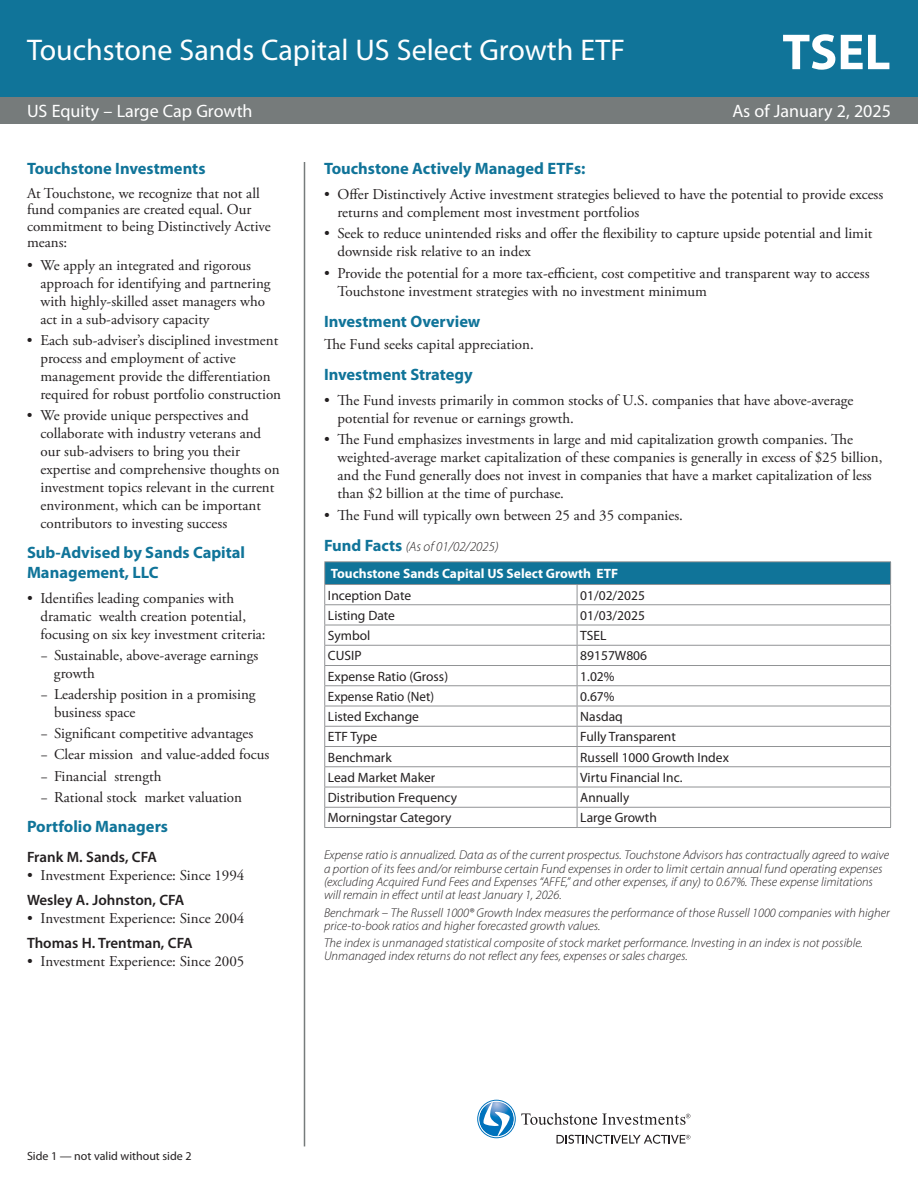
<style>
.page{position:relative;width:918px;height:1188px;background:#fff}
.page>*{position:absolute;margin:0;border:0;box-sizing:border-box;transform-origin:0 0}
.t1{font:700 51px "Myriad Pro";color:#fff}
.t2{font:30px "Myriad Pro";color:#fff}
.t3{font:18px "Myriad Pro";color:#fff}
.t4{font:700 16.5px/19.8px "Myriad Pro";color:#107499}
.t5{font:15px/18px "Adobe Garamond Pro";color:#231f20}
.t6{font:600 15px "Myriad Pro";color:#231f20}
.t7{font:13.5px "Myriad Pro";color:#231f20}
.t8{font:700 13.5px "Myriad Pro";color:#fff}
.t9{font:italic 300 13.5px "Myriad Pro";color:#231f20}
.t10{font:italic 300 12.75px/13px "Myriad Pro";color:#231f20}
.t11{font:12px "Myriad Pro";color:#231f20}
.s1{font-weight:700;font-style:normal;font-size:16.5px;color:#107499}
</style>
<div class="page">
<hr style="left:304px;top:162px;width:1px;height:984px;background:#767b7b">
<div style="left:325px;top:562px;width:566px;height:23px;background:#107499"></div>
<svg style="left:578px;top:686px;width:312px;height:121px"></svg>
<hr style="left:324px;top:561px;width:253px;height:1px;background:#919395">
<hr style="left:577px;top:561px;width:314px;height:1px;background:#919395">
<hr style="left:324px;top:584px;width:253px;height:1px;background:#919395">
<hr style="left:577px;top:584px;width:314px;height:1px;background:#919395">
<hr style="left:324px;top:604px;width:253px;height:1px;background:#919395">
<hr style="left:577px;top:604px;width:314px;height:1px;background:#919395">
<hr style="left:324px;top:625px;width:253px;height:1px;background:#919395">
<hr style="left:577px;top:625px;width:314px;height:1px;background:#919395">
<hr style="left:324px;top:645px;width:253px;height:1px;background:#919395">
<hr style="left:577px;top:645px;width:314px;height:1px;background:#919395">
<hr style="left:324px;top:665px;width:253px;height:1px;background:#919395">
<hr style="left:577px;top:665px;width:314px;height:1px;background:#919395">
<hr style="left:324px;top:685px;width:253px;height:1px;background:#919395">
<hr style="left:577px;top:685px;width:314px;height:1px;background:#919395">
<hr style="left:324px;top:706px;width:253px;height:1px;background:#919395">
<hr style="left:577px;top:706px;width:314px;height:1px;background:#919395">
<hr style="left:324px;top:726px;width:253px;height:1px;background:#919395">
<hr style="left:577px;top:726px;width:314px;height:1px;background:#919395">
<hr style="left:324px;top:746px;width:253px;height:1px;background:#919395">
<hr style="left:577px;top:746px;width:314px;height:1px;background:#919395">
<hr style="left:324px;top:766px;width:253px;height:1px;background:#919395">
<hr style="left:577px;top:766px;width:314px;height:1px;background:#919395">
<hr style="left:324px;top:787px;width:253px;height:1px;background:#919395">
<hr style="left:577px;top:787px;width:314px;height:1px;background:#919395">
<hr style="left:324px;top:807px;width:253px;height:1px;background:#919395">
<svg style="left:324px;top:562px;width:1px;height:265px"></svg>
<hr style="left:577px;top:807px;width:314px;height:1px;background:#919395">
<svg style="left:577px;top:585px;width:1px;height:242px"></svg>
<svg style="left:890px;top:562px;width:1px;height:265px"></svg>
<hr style="left:324px;top:827px;width:253px;height:1px;background:#919395">
<hr style="left:577px;top:827px;width:314px;height:1px;background:#919395">
<div style="left:0;top:0;width:918px;height:98px;background:#107499"></div>
<div style="left:0;top:97px;width:918px;height:27px;background:#767b7b"></div>
<svg style="left:477px;top:1100px;width:213px;height:44px"></svg>
<h1 class="t1" style="left:782px;top:23px;width:110px">TSEL</h1>
<h2 class="t2" style="left:27px;top:34px;width:600px">Touchstone Sands Capital US Select Growth ETF</h2>
<p class="t3" style="left:27px;top:102px;width:227px">US Equity – Large Cap Growth</p>
<p class="t3" style="left:732px;top:102px;width:160px">As of January 2, 2025</p>
<p class="t4" style="left:27px;top:159px;width:180px">Touchstone Investments</p>
<p class="t5" style="left:27px;top:185px;width:245px;line-height:16.5px">At Touchstone, we recognize that not all fund companies are created equal. Our commitment to being Distinctively Active means:</p>
<p class="t5" style="left:40px;top:256px;width:232px;text-indent:-13px">• We apply an integrated and rigorous approach for identifying and partnering with highly-skilled asset managers who act in a sub-advisory capacity</p>
<p class="t5" style="left:40px;top:332px;width:242px;text-indent:-14px">• Each sub-adviser’s disciplined investment process and employment of active management provide the differentiation required for robust portfolio construction</p>
<p class="t5" style="left:40px;top:407px;width:241px;text-indent:-14px">• We provide unique perspectives and collaborate with industry veterans and our sub-advisers to bring you their expertise and comprehensive thoughts on investment topics relevant in the current environment, which can be important contributors to investing success</p>
<p class="t4" style="left:27px;top:543px;width:220px">Sub-Advised by Sands Capital<br>Management, LLC</p>
<p class="t5" style="left:40px;top:589px;width:227px;text-indent:-14px">• Identifies leading companies with dramatic wealth creation potential, focusing on six key investment criteria:</p>
<p class="t5" style="left:54px;top:647px;width:206px;text-indent:-13px">− Sustainable, above-average earnings growth</p>
<p class="t5" style="left:54px;top:686px;width:203px;text-indent:-14px">− Leadership position in a promising business space</p>
<p class="t5" style="left:40px;top:723px;width:230px;line-height:21.3px">− Significant competitive advantages<br>− Clear mission and value-added focus − Financial strength<br>− Rational stock market valuation</p>
<p class="t4" style="left:27px;top:817px;width:143px">Portfolio Managers</p>
<p class="t6" style="left:27px;top:848px;width:131px">Frank M. Sands, CFA</p>
<p class="t5" style="left:27px;top:867px;width:219px">• Investment Experience: Since 1994</p>
<p class="t6" style="left:27px;top:891px;width:159px">Wesley A. Johnston, CFA</p>
<p class="t5" style="left:27px;top:910px;width:219px">• Investment Experience: Since 2004</p>
<p class="t6" style="left:27px;top:934px;width:167px">Thomas H. Trentman, CFA</p>
<p class="t5" style="left:27px;top:953px;width:219px">• Investment Experience: Since 2005</p>
<p class="t4" style="left:324px;top:159px;width:263px">Touchstone Actively Managed ETFs:</p>
<p class="t5" style="left:338px;top:186px;width:547px;text-indent:-14px">• Offer Distinctively Active investment strategies believed to have the potential to provide excess returns and complement most investment portfolios</p>
<p class="t5" style="left:338px;top:225px;width:537px;text-indent:-14px">• Seek to reduce unintended risks and offer the flexibility to capture upside potential and limit downside risk relative to an index</p>
<p class="t5" style="left:338px;top:264px;width:534px;text-indent:-14px">• Provide the potential for a more tax-efficient, cost competitive and transparent way to access<br>Touchstone investment strategies with no investment minimum</p>
<p class="t4" style="left:324px;top:312px;width:158px">Investment Overview</p>
<p class="t5" style="left:324px;top:336px;width:211px">The Fund seeks capital appreciation.</p>
<p class="t4" style="left:324px;top:365px;width:150px">Investment Strategy</p>
<p class="t5" style="left:338px;top:392px;width:518px;text-indent:-14px">• The Fund invests primarily in common stocks of U.S. companies that have above-average potential for revenue or earnings growth.</p>
<p class="t5" style="left:338px;top:431px;width:547px;text-indent:-14px">• The Fund emphasizes investments in large and mid capitalization growth companies. The weighted-average market capitalization of these companies is generally in excess of $25 billion, and the Fund generally does not invest in companies that have a market capitalization of less than $2 billion at the time of purchase.</p>
<p class="t5" style="left:324px;top:506px;width:360px">• The Fund will typically own between 25 and 35 companies.</p>
<p class="t9" style="left:324px;top:539px;width:176px"><span class="s1">Fund Facts</span> (As of 01/02/2025)</p>
<p class="t8" style="left:331px;top:566px;width:289px">Touchstone Sands Capital US Select Growth ETF</p>
<p class="t7" style="left:328px;top:588px;width:85px">Inception Date</p>
<p class="t7" style="left:580px;top:588px;width:66px">01/02/2025</p>
<p class="t7" style="left:328px;top:608px;width:68px">Listing Date</p>
<p class="t7" style="left:580px;top:608px;width:66px">01/03/2025</p>
<p class="t7" style="left:328px;top:628px;width:44px">Symbol</p>
<p class="t7" style="left:580px;top:628px;width:28px">TSEL</p>
<p class="t7" style="left:328px;top:649px;width:35px">CUSIP</p>
<p class="t7" style="left:580px;top:649px;width:68px">89157W806</p>
<p class="t7" style="left:328px;top:669px;width:122px">Expense Ratio (Gross)</p>
<p class="t7" style="left:580px;top:669px;width:36px">1.02%</p>
<p class="t7" style="left:328px;top:689px;width:108px">Expense Ratio (Net)</p>
<p class="t7" style="left:580px;top:689px;width:36px">0.67%</p>
<p class="t7" style="left:328px;top:709px;width:93px">Listed Exchange</p>
<p class="t7" style="left:580px;top:709px;width:44px">Nasdaq</p>
<p class="t7" style="left:328px;top:730px;width:51px">ETF Type</p>
<p class="t7" style="left:580px;top:730px;width:97px">Fully Transparent</p>
<p class="t7" style="left:328px;top:750px;width:65px">Benchmark</p>
<p class="t7" style="left:580px;top:750px;width:150px">Russell 1000 Growth Index</p>
<p class="t7" style="left:328px;top:770px;width:109px">Lead Market Maker</p>
<p class="t7" style="left:580px;top:770px;width:104px">Virtu Financial Inc.</p>
<p class="t7" style="left:328px;top:790px;width:131px">Distribution Frequency</p>
<p class="t7" style="left:580px;top:790px;width:50px">Annually</p>
<p class="t7" style="left:328px;top:811px;width:125px">Morningstar Category</p>
<p class="t7" style="left:580px;top:811px;width:78px">Large Growth</p>
<p class="t10" style="left:324px;top:849px;width:567px">Expense ratio is annualized. Data as of the current prospectus. Touchstone Advisors has contractually agreed to waive a portion of its fees and/or reimburse certain Fund expenses in order to limit certain annual fund operating expenses (excluding Acquired Fund Fees and Expenses “AFFE,” and other expenses, if any) to 0.67%. These expense limitations will remain in effect until at least January 1, 2026.</p>
<p class="t10" style="left:324px;top:906px;width:567px">Benchmark – The Russell 1000® Growth Index measures the performance of those Russell 1000 companies with higher price-to-book ratios and higher forecasted growth values.</p>
<p class="t10" style="left:324px;top:937px;width:540px">The index is unmanaged statistical composite of stock market performance. Investing in an index is not possible.<br>Unmanaged index returns do not reflect any fees, expenses or sales charges.</p>
<p class="t11" style="left:27px;top:1149px;width:166px">Side 1 — not valid without side 2</p>
</div>
